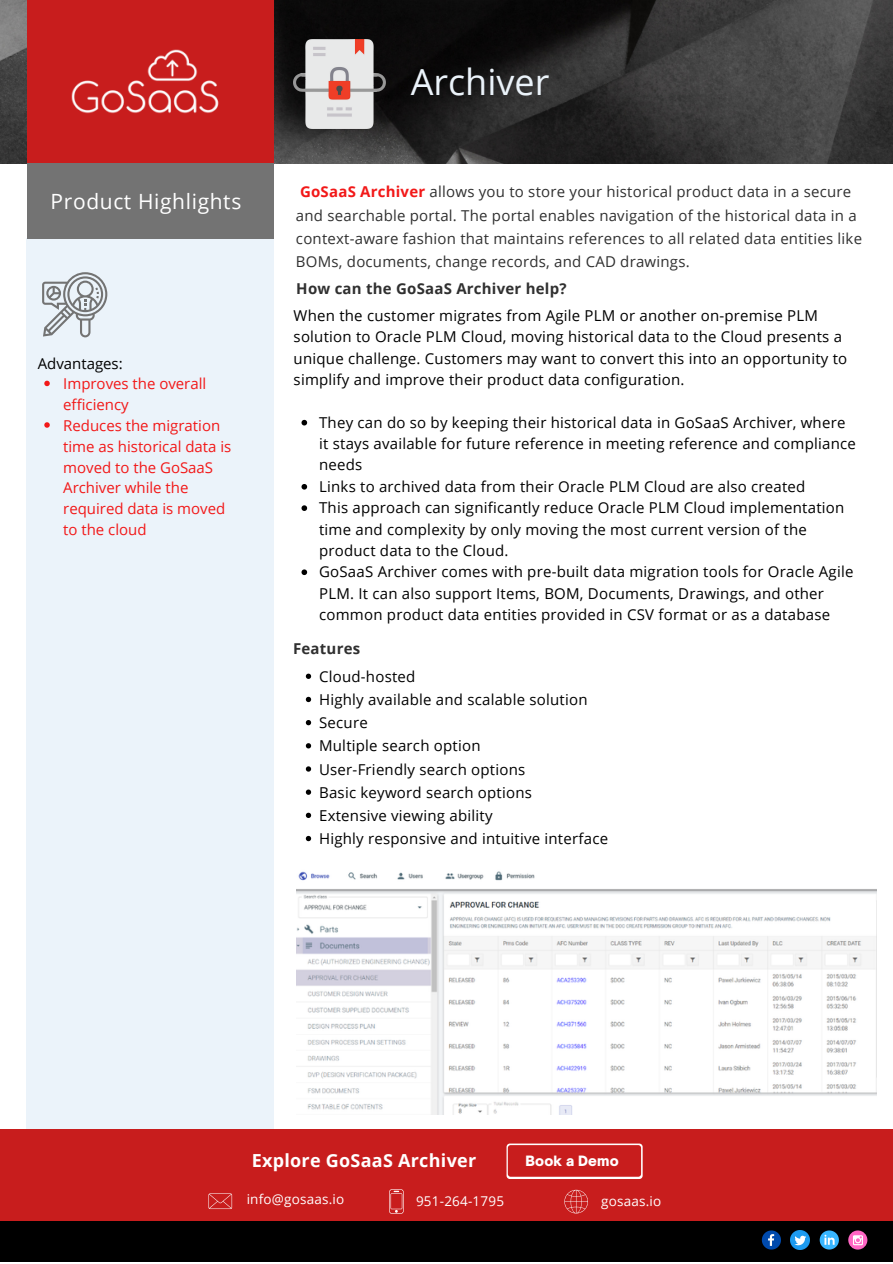
<style>
.page{position:relative;width:893px;height:1264px;background:#fff}
.page>*{position:absolute;margin:0;border:0;box-sizing:border-box;transform-origin:0 0}
.t1{font:36px "Open Sans";color:#ebf3fa}
.t2{font:21px "Open Sans";letter-spacing:.03em;color:#fff}
.t3{font:19.5px "Open Sans";letter-spacing:.015em;color:#fff}
.t4{font:700 18px "Open Sans";letter-spacing:.015em;color:#fff}
.t5{font:15px/21.3px "Open Sans";letter-spacing:.015em;color:#000}
.t6{font:15px/23.2px "Open Sans";letter-spacing:.015em;color:#303030}
.t7{font:15px/20.7px "Open Sans";color:#f21818}
.t8{font:700 15px "Open Sans";letter-spacing:.015em;color:#303030}
.t9{font:900 13.65px "Open Sauce One";letter-spacing:.015em;color:#fff}
.t10{font:13.5px "Open Sans";letter-spacing:.015em;color:#fff}
.s1{font-weight:700;color:#f21818}
</style>
<div class="page">
<img style="left:0;top:0;width:892px;height:163px">
<div style="left:26px;top:239px;width:247px;height:1022px;background:#ebf3fa"></div>
<div style="left:27px;top:0;width:246px;height:163px;background:#c81d1d"></div>
<img style="left:71px;top:49px;width:148px;height:65px">
<div style="left:27px;top:163px;width:246px;height:75px;background:#737373"></div>
<div style="left:0;top:1129px;width:892px;height:132px;background:#c81d1d"></div>
<div style="left:0;top:1221px;width:892px;height:41px;background:#000"></div>
<svg style="left:761px;top:1230px;width:20px;height:19px"></svg>
<svg style="left:819px;top:1230px;width:19px;height:19px"></svg>
<svg style="left:848px;top:1230px;width:19px;height:19px"></svg>
<svg style="left:852px;top:1235px;width:10px;height:10px"></svg>
<svg style="left:389px;top:1189px;width:14px;height:24px"></svg>
<svg style="left:208px;top:1193px;width:24px;height:15px"></svg>
<svg style="left:564px;top:1189px;width:24px;height:24px"></svg>
<svg style="left:506px;top:1143px;width:136px;height:35px"></svg>
<div style="left:508px;top:1145px;width:133px;height:31px;background:#c81d1d;border-radius:3px"></div>
<svg style="left:42px;top:272px;width:65px;height:65px"></svg>
<img style="left:297px;top:871px;width:579px;height:243px">
<img style="left:790px;top:1230px;width:19px;height:19px">
<img style="left:293px;top:39px;width:92px;height:89px">
<svg style="left:301px;top:420px;width:6px;height:5px"></svg>
<svg style="left:301px;top:484px;width:6px;height:5px"></svg>
<svg style="left:301px;top:505px;width:6px;height:6px"></svg>
<svg style="left:301px;top:569px;width:6px;height:6px"></svg>
<svg style="left:306px;top:673px;width:5px;height:6px"></svg>
<svg style="left:306px;top:696px;width:5px;height:6px"></svg>
<svg style="left:306px;top:720px;width:5px;height:5px"></svg>
<svg style="left:306px;top:743px;width:5px;height:5px"></svg>
<svg style="left:306px;top:766px;width:5px;height:5px"></svg>
<svg style="left:306px;top:789px;width:5px;height:5px"></svg>
<svg style="left:306px;top:812px;width:5px;height:6px"></svg>
<svg style="left:306px;top:835px;width:5px;height:6px"></svg>
<svg style="left:44px;top:381px;width:6px;height:5px"></svg>
<svg style="left:44px;top:422px;width:6px;height:6px"></svg>
<h2 class="t2" style="left:51px;top:187px;width:192px">Product Highlights</h2>
<p class="t5" style="left:38px;top:352px;width:86px">Advantages:</p>
<p class="t7" style="left:63px;top:373px;width:169px">Improves the overall efficiency<br>Reduces the migration time as historical data is moved to the GoSaaS<br>Archiver while the required data is moved to the cloud</p>
<h1 class="t1" style="left:410px;top:57px;width:140px">Archiver</h1>
<p class="t6" style="left:296px;top:180px;width:567px"><span class="s1">GoSaaS Archiver</span> allows you to store your historical product data in a secure and searchable portal. The portal enables navigation of the historical data in a context-aware fashion that maintains references to all related data entities like BOMs, documents, change records, and CAD drawings.</p>
<p class="t8" style="left:296px;top:278px;width:272px">How can the GoSaaS Archiver help?</p>
<p class="t5" style="left:293px;top:304px;width:555px">When the customer migrates from Agile PLM or another on-premise PLM solution to Oracle PLM Cloud, moving historical data to the Cloud presents a unique challenge. Customers may want to convert this into an opportunity to simplify and improve their product data configuration.</p>
<p class="t5" style="left:319px;top:411px;width:538px">They can do so by keeping their historical data in GoSaaS Archiver, where it stays available for future reference in meeting reference and compliance needs<br>Links to archived data from their Oracle PLM Cloud are also created<br>This approach can significantly reduce Oracle PLM Cloud implementation time and complexity by only moving the most current version of the product data to the Cloud.<br>GoSaaS Archiver comes with pre-built data migration tools for Oracle Agile PLM. It can also support Items, BOM, Documents, Drawings, and other common product data entities provided in CSV format or as a database</p>
<p class="t8" style="left:293px;top:638px;width:69px">Features</p>
<p class="t5" style="left:319px;top:664px;width:290px;line-height:23.1px">Cloud-hosted<br>Highly available and scalable solution<br>Secure<br>Multiple search option<br>User-Friendly search options<br>Basic keyword search options<br>Extensive viewing ability<br>Highly responsive and intuitive interface</p>
<h3 class="t3" style="left:253px;top:1142px;width:387px">To learn more about ETS contact us here.</h3>
<p class="t10" style="left:247px;top:1189px;width:99px">info@gosaas.io</p>
<p class="t10" style="left:416px;top:1191px;width:89px">951-264-1795</p>
<p class="t10" style="left:601px;top:1191px;width:62px">gosaas.io</p>
<p class="t4" style="left:252px;top:1148px;width:226px">Explore GoSaaS Archiver</p>
<p class="t9" style="left:525px;top:1152px;width:95px">Book a Demo</p>
<p class="t10" style="left:416px;top:1183px;width:89px">951-264-1795</p>
</div>
